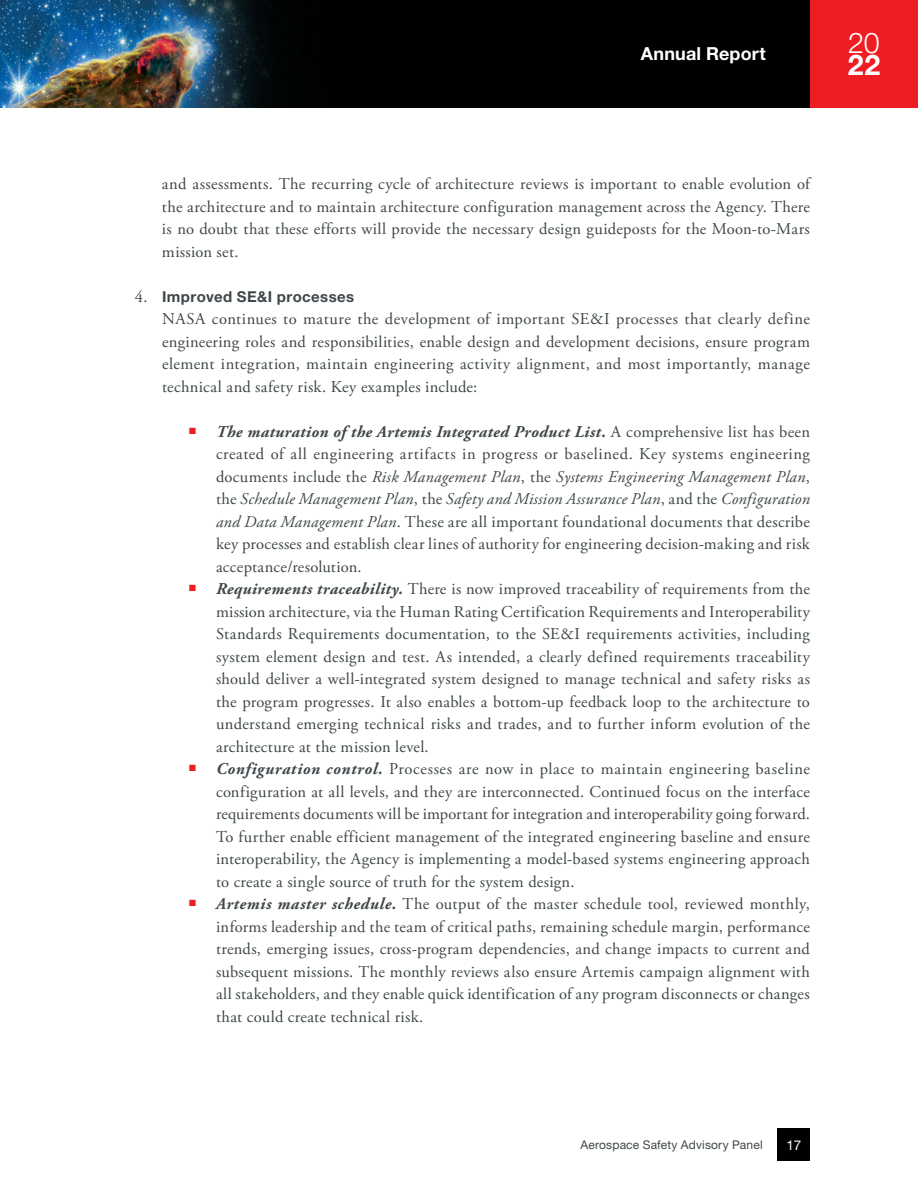
<style>
.page{position:relative;width:918px;height:1188px;background:#fff}
.page>*{position:absolute;margin:0;border:0;box-sizing:border-box;transform-origin:0 0}
.t1{font:300 28.65px "Helvetica Neue LT Std";color:#fff}
.t2{font:700 28.65px "Helvetica Neue LT Std";color:#fff}
.t3{font:700 18px "Helvetica Neue LT Std";letter-spacing:.005em;color:#fff}
.t4{font:16.5px/22.5px "Adobe Garamond Pro";letter-spacing:.02em;color:#3e4649;text-align:justify}
.t5{font:700 15px "Helvetica Neue LT Std";letter-spacing:.03em;color:#3e4649}
.t6{font:13.5px "Helvetica Neue LT Std";color:#fff}
.t7{font:12px "Helvetica Neue LT Std";letter-spacing:.015em;color:#3e4649}
.s1{font-family:"Adobe Garamond Pro";font-weight:400;font-size:16.5px}
.s2{font-weight:700;font-style:italic}
.s3{font-style:italic}
</style>
<div class="page">
<img style="left:0;top:0;width:806px;height:108px">
<div style="left:810px;top:0;width:108px;height:108px;background:#ee1d23"></div>
<div style="left:778px;top:1129px;width:32px;height:32px;background:#000001"></div>
<p class="t3" style="left:641px;top:43px;width:126px">Annual Report</p>
<h1 class="t1" style="left:848px;top:26px;width:33px">20</h1>
<h1 class="t2" style="left:848px;top:47px;width:34px">22</h1>
<p class="t4" style="left:162px;top:173px;width:650px">and assessments. The recurring cycle of architecture reviews is important to enable evolution of the architecture and to maintain architecture configuration management across the Agency. There is no doubt that these efforts will provide the necessary design guideposts for the Moon-to-Mars mission set.</p>
<p class="t5" style="left:135px;top:287px;width:221px"><span class="s1">4.</span> Improved SE&amp;I processes</p>
<p class="t4" style="left:162px;top:308px;width:650px">NASA continues to mature the development of important SE&amp;I processes that clearly define engineering roles and responsibilities, enable design and development decisions, ensure program element integration, maintain engineering activity alignment, and most importantly, manage technical and safety risk. Key examples include:</p>
<p class="t4" style="left:216px;top:421px;width:596px;text-indent:-27px"><sup>■</sup> <span class="s2">The maturation of the Artemis Integrated Product List.</span> A comprehensive list has been created of all engineering artifacts in progress or baselined. Key systems engineering documents include the <span class="s3">Risk Management Plan</span>, the <span class="s3">Systems Engineering Management Plan</span>, the <span class="s3">Schedule Management Plan</span>, the <span class="s3">Safety and Mission Assurance Plan</span>, and the <span class="s3">Configuration and Data Management Plan</span>. These are all important foundational documents that describe key processes and establish clear lines of authority for engineering decision-making and risk acceptance/resolution.</p>
<p class="t4" style="left:216px;top:578px;width:596px;text-indent:-27px"><sup>■</sup> <span class="s2">Requirements traceability.</span> There is now improved traceability of requirements from the mission architecture, via the Human Rating Certification Requirements and Interoperability Standards Requirements documentation, to the SE&amp;I requirements activities, including system element design and test. As intended, a clearly defined requirements traceability should deliver a well-integrated system designed to manage technical and safety risks as the program progresses. It also enables a bottom-up feedback loop to the architecture to understand emerging technical risks and trades, and to further inform evolution of the architecture at the mission level.</p>
<p class="t4" style="left:216px;top:758px;width:596px;text-indent:-27px"><sup>■</sup> <span class="s2">Configuration control.</span> Processes are now in place to maintain engineering baseline configuration at all levels, and they are interconnected. Continued focus on the interface requirements documents will be important for integration and interoperability going forward.<br>To further enable efficient management of the integrated engineering baseline and ensure interoperability, the Agency is implementing a model-based systems engineering approach to create a single source of truth for the system design.</p>
<p class="t4" style="left:216px;top:893px;width:596px;text-indent:-27px"><sup>■</sup> <span class="s2">Artemis master schedule.</span> The output of the master schedule tool, reviewed monthly, informs leadership and the team of critical paths, remaining schedule margin, performance trends, emerging issues, cross-program dependencies, and change impacts to current and subsequent missions. The monthly reviews also ensure Artemis campaign alignment with all stakeholders, and they enable quick identification of any program disconnects or changes that could create technical risk.</p>
<p class="t7" style="left:581px;top:1138px;width:184px">Aerospace Safety Advisory Panel</p>
<p class="t6" style="left:786px;top:1137px;width:17px">17</p>
</div>
